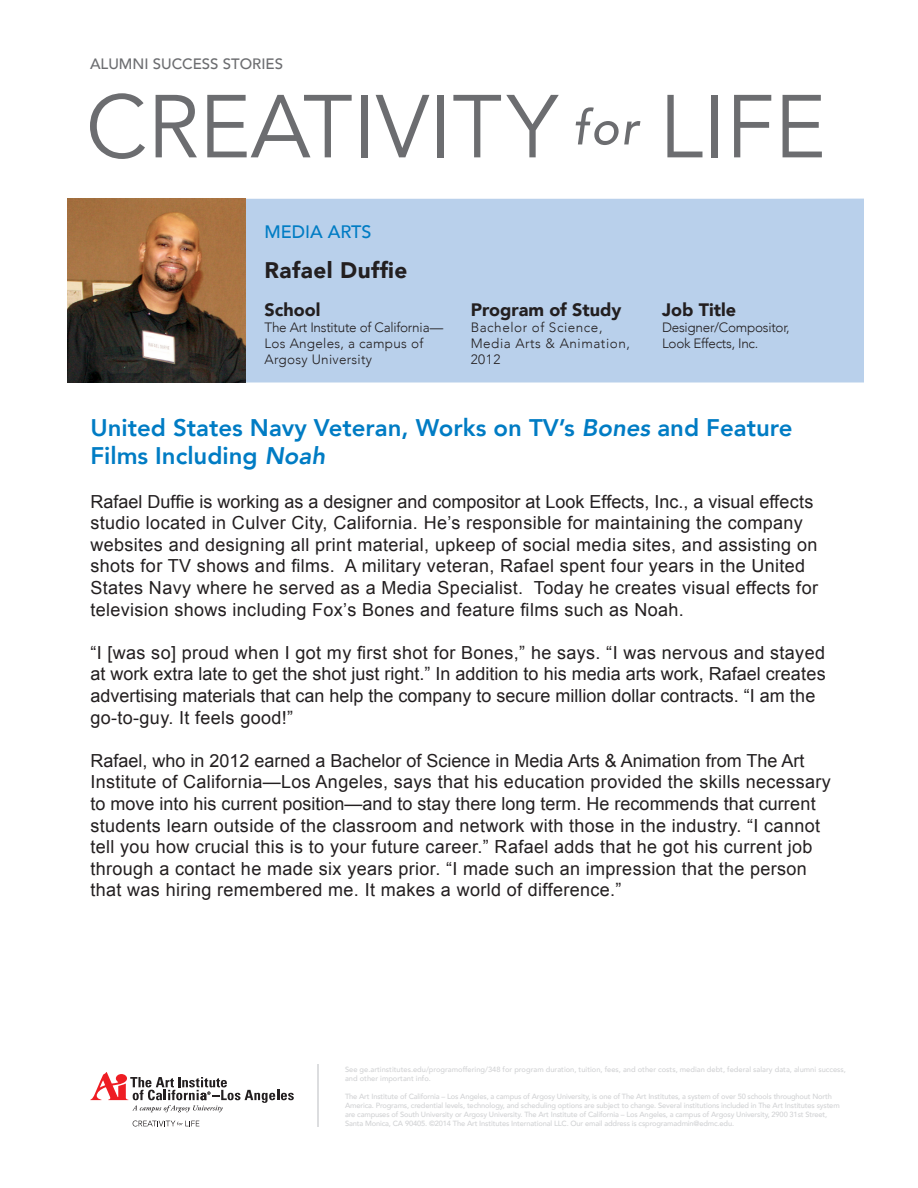
<style>
.page{position:relative;width:918px;height:1188px;background:#fff}
.page>*{position:absolute;margin:0;border:0;box-sizing:border-box;transform-origin:0 0}
.t1{font:800 24px/28.8px "Avenir";color:#007cc4}
.t2{font:900 22.5px "Avenir";letter-spacing:.02em;color:#231f20}
.t3{font:18px/21.6px "Arial";letter-spacing:.02em;color:#231f20}
.t4{font:18px/21.6px "Arial";color:#231f20}
.t5{font:900 18px "Avenir";color:#231f20}
.t6{font:500 18px "Avenir";color:#007cc4}
.t7{font:500 15px "Avenir";color:#6c6d70}
.t8{font:300 13.5px/16.2px "Avenir";letter-spacing:.02em;color:#231f20}
.t9{font:300 13.5px/16.2px "Avenir";letter-spacing:.04em;color:#231f20}
.t10{font:300 13.5px "Avenir";letter-spacing:-.02em;color:#231f20}
.t11{font:500 7.5px/9px "Avenir";letter-spacing:-.02em;color:#d1d2d4}
.t12{font:500 7.5px/9px "Avenir";color:#d1d2d4}
.s1{font-style:italic}
</style>
<div class="page">
<div style="left:246px;top:199px;width:618px;height:183px;background:#b9d0eb"></div>
<svg style="left:667px;top:95px;width:35px;height:62px"></svg>
<div style="left:711px;top:95px;width:6px;height:62px;background:#6c6d70"></div>
<svg style="left:734px;top:95px;width:37px;height:62px"></svg>
<svg style="left:783px;top:95px;width:39px;height:62px"></svg>
<svg style="left:576px;top:107px;width:64px;height:38px"></svg>
<svg style="left:90px;top:93px;width:55px;height:66px"></svg>
<svg style="left:156px;top:95px;width:41px;height:62px"></svg>
<svg style="left:207px;top:95px;width:145px;height:62px"></svg>
<div style="left:361px;top:95px;width:7px;height:62px;background:#6c6d70"></div>
<svg style="left:376px;top:95px;width:53px;height:62px"></svg>
<div style="left:438px;top:95px;width:6px;height:62px;background:#6c6d70"></div>
<svg style="left:453px;top:95px;width:106px;height:62px"></svg>
<img style="left:68px;top:199px;width:178px;height:183px">
<svg style="left:90px;top:1072px;width:204px;height:40px"></svg>
<svg style="left:133px;top:1121px;width:66px;height:6px"></svg>
<hr style="left:317px;top:1064px;width:2px;height:63px;background:#dcdddf">
<p class="t7" style="left:90px;top:51px;width:195px">ALUMNI SUCCESS STORIES</p>
<p class="t6" style="left:265px;top:216px;width:109px">MEDIA ARTS</p>
<p class="t2" style="left:265px;top:251px;width:144px">Rafael Duffie</p>
<p class="t5" style="left:265px;top:294px;width:57px">School</p>
<p class="t8" style="left:265px;top:319px;width:180px">The Art Institute of California—<br>Los Angeles, a campus of<br>Argosy University</p>
<p class="t5" style="left:471px;top:294px;width:152px">Program of Study</p>
<p class="t9" style="left:471px;top:319px;width:161px">Bachelor of Science,<br>Media Arts &amp; Animation,<br>2012</p>
<p class="t5" style="left:662px;top:294px;width:75px">Job Title</p>
<p class="t10" style="left:662px;top:319px;width:129px">Designer/Compositor,</p>
<p class="t10" style="left:662px;top:336px;width:98px">Look Effects, Inc.</p>
<p class="t1" style="left:90px;top:411px;width:704px">United States Navy Veteran, Works on TV’s <span class="s1">Bones</span> and Feature<br>Films Including <span class="s1">Noah</span></p>
<p class="t3" style="left:90px;top:491px;width:729px">Rafael Duffie is working as a designer and compositor at Look Effects, Inc., a visual effects studio located in Culver City, California. He’s responsible for maintaining the company websites and designing all print material, upkeep of social media sites, and assisting on shots for TV shows and films. A military veteran, Rafael spent four years in the United States Navy where he served as a Media Specialist. Today he creates visual effects for television shows including Fox’s Bones and feature films such as Noah.</p>
<p class="t4" style="left:90px;top:642px;width:737px">“I [was so] proud when I got my first shot for Bones,” he says. “I was nervous and stayed at work extra late to get the shot just right.” In addition to his media arts work, Rafael creates advertising materials that can help the company to secure million dollar contracts. “I am the go-to-guy. It feels good!”</p>
<p class="t3" style="left:90px;top:750px;width:742px">Rafael, who in 2012 earned a Bachelor of Science in Media Arts &amp; Animation from The Art Institute of California—Los Angeles, says that his education provided the skills necessary to move into his current position—and to stay there long term. He recommends that current students learn outside of the classroom and network with those in the industry. “I cannot tell you how crucial this is to your future career.” Rafael adds that he got his current job through a contact he made six years prior. “I made such an impression that the person that was hiring remembered me. It makes a world of difference.”</p>
<p class="t12" style="left:345px;top:1064px;width:502px">See ge.artinstitutes.edu/programoffering/348 for program duration, tuition, fees, and other costs, median debt, federal salary data, alumni success, and other important info.</p>
<p class="t11" style="left:345px;top:1091px;width:496px">The Art Institute of California – Los Angeles, a campus of Argosy University, is one of The Art Institutes, a system of over 50 schools throughout North America. Programs, credential levels, technology, and scheduling options are subject to change. Several institutions included in The Art Institutes system are campuses of South University or Argosy University. The Art Institute of California – Los Angeles, a campus of Argosy University, 2900 31st Street, Santa Monica, CA 90405. ©2014 The Art Institutes International LLC. Our email address is csprogramadmin@edmc.edu.</p>
</div>
